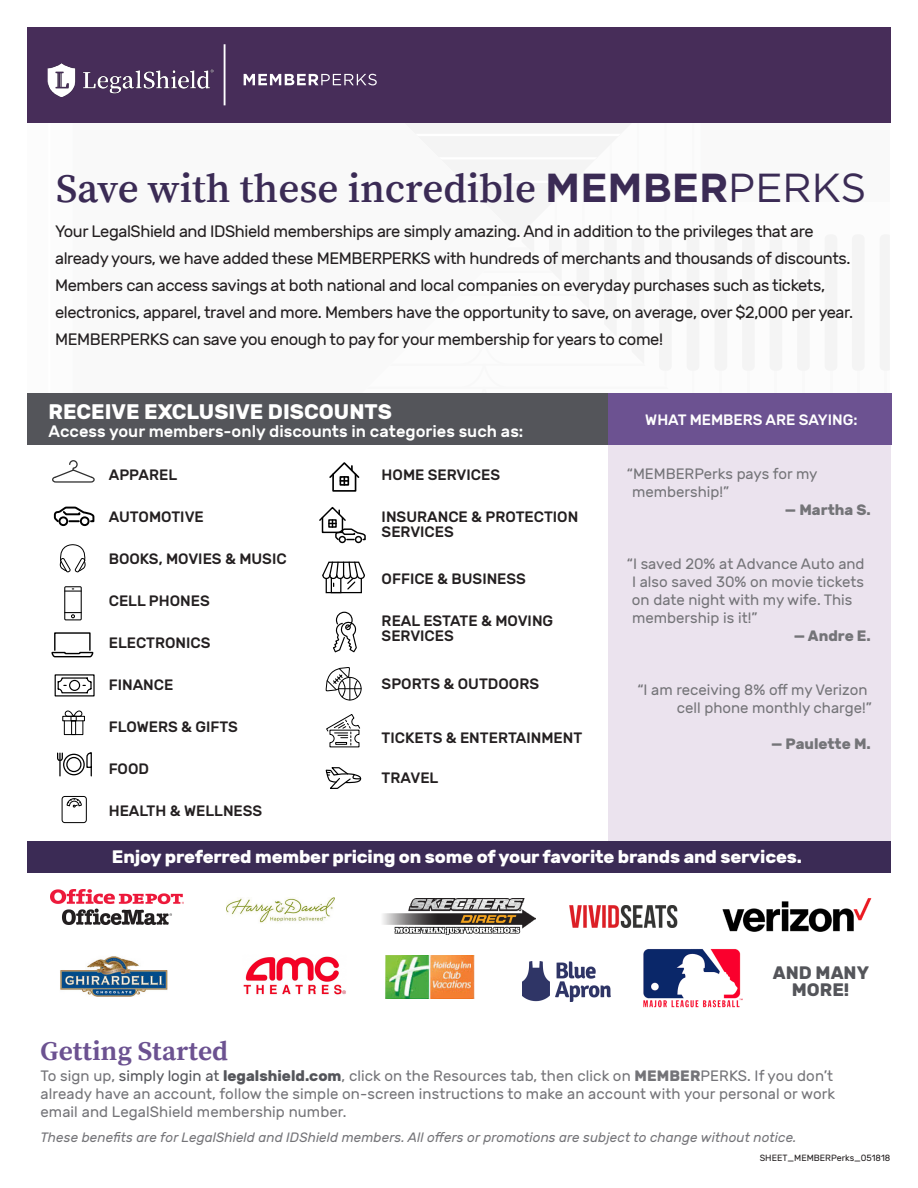
<style>
.page{position:relative;width:918px;height:1188px;background:#fff}
.page>*{position:absolute;margin:0;border:0;box-sizing:border-box;transform-origin:0 0}
.t1{font:600 40.5px "Source Serif Pro";color:#3b2b55}
.t2{font:700 27px "Source Serif Pro";color:#6c5291}
.t3{font:700 21px "Rubik";color:#fff}
.t4{font:700 18px "Rubik";letter-spacing:-.01em;color:#fff}
.t5{font:700 18px/16.5px "Rubik";color:#54555a;text-align:center}
.t6{font:16.5px/27px "Rubik";letter-spacing:-.025em;color:#231f20}
.t7{font:500 16.5px "Rubik";color:#fff}
.Descriptors{font:15px/18px "Rubik";color:#747478}
.t8{font:500 15px/15px "Rubik";color:#231f20}
.Descriptors-2{font:700 15px "Rubik";color:#747478}
.t9{font:500 15px "Rubik";color:#fff}
.t10{font:italic 13.5px "Rubik";letter-spacing:.005em;color:#747478}
.t11{font:9px "Rubik";color:#231f20}
.s1{font-family:"Gotham";font-weight:700}
.s2{font-family:"Gotham";font-weight:400}
.s3{color:#54555a}
.s4{font-weight:700;color:#54555a}
.s5{font-weight:700}
</style>
<div class="page">
<div style="left:27px;top:394px;width:864px;height:51px;background:#54555a"></div>
<div style="left:608px;top:445px;width:283px;height:401px;background:#ebe3ee"></div>
<div style="left:608px;top:394px;width:283px;height:51px;background:#6c5291"></div>
<img style="left:243px;top:956px;width:103px;height:39px">
<div style="left:27px;top:841px;width:864px;height:32px;background:#3b2b55"></div>
<img style="left:523px;top:961px;width:87px;height:40px">
<img style="left:386px;top:956px;width:88px;height:43px">
<img style="left:51px;top:890px;width:133px;height:35px">
<img style="left:60px;top:956px;width:108px;height:41px">
<img style="left:226px;top:897px;width:108px;height:26px">
<img style="left:383px;top:899px;width:153px;height:35px">
<img style="left:569px;top:905px;width:108px;height:22px">
<div style="left:27px;top:27px;width:864px;height:96px;background:#472d59"></div>
<hr style="left:224px;top:44px;width:2px;height:61px;background:#fff">
<svg style="left:244px;top:73px;width:646px;height:321px"></svg>
<img style="left:47px;top:63px;width:167px;height:34px">
<svg style="left:325px;top:767px;width:37px;height:22px"></svg>
<div style="left:326px;top:578px;width:36px;height:15px;border:1px solid #000"></div>
<div style="left:331px;top:577px;width:10px;height:16px;border:1px solid #000"></div>
<svg style="left:322px;top:561px;width:43px;height:30px"></svg>
<div style="left:62px;top:716px;width:23px;height:5px;border:1px solid #000"></div>
<div style="left:64px;top:720px;width:19px;height:15px;border:1px solid #000"></div>
<div style="left:71px;top:720px;width:5px;height:15px;border:1px solid #000"></div>
<svg style="left:64px;top:710px;width:19px;height:11px"></svg>
<svg style="left:52px;top:460px;width:43px;height:23px"></svg>
<svg style="left:59px;top:544px;width:27px;height:29px"></svg>
<svg style="left:333px;top:611px;width:24px;height:42px"></svg>
<div style="left:54px;top:632px;width:37px;height:19px;border:1px solid #000"></div>
<svg style="left:51px;top:651px;width:43px;height:7px"></svg>
<svg style="left:66px;top:798px;width:16px;height:10px"></svg>
<div style="left:62px;top:796px;width:25px;height:27px;border:1px solid #000;border-radius:3px"></div>
<svg style="left:326px;top:714px;width:35px;height:34px"></svg>
<svg style="left:57px;top:752px;width:7px;height:9px"></svg>
<hr style="left:59px;top:753px;width:2px;height:23px;background:#000">
<div style="left:66px;top:757px;width:16px;height:15px;border:1px solid #000;border-radius:50%"></div>
<div style="left:63px;top:754px;width:22px;height:21px;border:1px solid #000;border-radius:50%"></div>
<svg style="left:86px;top:752px;width:6px;height:25px"></svg>
<svg style="left:57px;top:677px;width:35px;height:17px"></svg>
<div style="left:64px;top:586px;width:18px;height:34px;border:1px solid #000"></div>
<svg style="left:65px;top:612px;width:16px;height:6px"></svg>
<svg style="left:65px;top:588px;width:16px;height:4px"></svg>
<div style="left:338px;top:677px;width:24px;height:23px;border:1px solid #000;border-radius:50%"></div>
<svg style="left:325px;top:667px;width:36px;height:33px"></svg>
<div style="left:59px;top:516px;width:9px;height:10px;border:2px solid #000;border-radius:50%"></div>
<div style="left:80px;top:516px;width:10px;height:10px;border:2px solid #000;border-radius:50%"></div>
<svg style="left:53px;top:506px;width:42px;height:18px"></svg>
<div style="left:339px;top:536px;width:7px;height:7px;border:1px solid #000;border-radius:50%"></div>
<div style="left:355px;top:536px;width:7px;height:7px;border:1px solid #000;border-radius:50%"></div>
<div style="left:332px;top:473px;width:24px;height:19px;border:2px solid #000"></div>
<svg style="left:329px;top:462px;width:31px;height:23px"></svg>
<svg style="left:319px;top:506px;width:47px;height:36px"></svg>
<img style="left:643px;top:949px;width:99px;height:59px">
<img style="left:722px;top:898px;width:149px;height:34px">
<p class="t1" style="left:56px;top:165px;width:812px">Save with these incredible <span class="s1">MEMBER</span><span class="s2">PERKS</span></p>
<p class="t6" style="left:55px;top:218px;width:800px">Your LegalShield and IDShield memberships are simply amazing. And in addition to the privileges that are already yours, we have added these MEMBERPERKS with hundreds of merchants and thousands of discounts.<br>Members can access savings at both national and local companies on everyday purchases such as tickets, electronics, apparel, travel and more. Members have the opportunity to save, on average, over $2,000 per year.<br>MEMBERPERKS can save you enough to pay for your membership for years to come!</p>
<p class="t3" style="left:49px;top:399px;width:345px">RECEIVE EXCLUSIVE DISCOUNTS</p>
<p class="t7" style="left:49px;top:422px;width:476px">Access your members-only discounts in categories such as:</p>
<p class="t8" style="left:109px;top:468px;width:70px">APPAREL</p>
<p class="t8" style="left:109px;top:510px;width:97px">AUTOMOTIVE</p>
<p class="t8" style="left:109px;top:552px;width:179px">BOOKS, MOVIES &amp; MUSIC</p>
<p class="t8" style="left:109px;top:594px;width:103px">CELL PHONES</p>
<p class="t8" style="left:109px;top:636px;width:103px">ELECTRONICS</p>
<p class="t8" style="left:109px;top:678px;width:66px">FINANCE</p>
<p class="t8" style="left:109px;top:720px;width:131px">FLOWERS &amp; GIFTS</p>
<p class="t8" style="left:109px;top:762px;width:42px">FOOD</p>
<p class="t8" style="left:109px;top:804px;width:155px">HEALTH &amp; WELLNESS</p>
<p class="t8" style="left:382px;top:468px;width:120px">HOME SERVICES</p>
<p class="t8" style="left:382px;top:510px;width:198px">INSURANCE &amp; PROTECTION<br>SERVICES</p>
<p class="t8" style="left:382px;top:572px;width:146px">OFFICE &amp; BUSINESS</p>
<p class="t8" style="left:382px;top:614px;width:173px">REAL ESTATE &amp; MOVING<br>SERVICES</p>
<p class="t8" style="left:382px;top:677px;width:159px">SPORTS &amp; OUTDOORS</p>
<p class="t8" style="left:382px;top:731px;width:202px">TICKETS &amp; ENTERTAINMENT</p>
<p class="t8" style="left:382px;top:771px;width:58px">TRAVEL</p>
<p class="t9" style="left:645px;top:411px;width:214px">WHAT MEMBERS ARE SAYING:</p>
<p class="Descriptors" style="left:632px;top:465px;width:187px;text-indent:-5px">“MEMBERPerks pays for my membership!”</p>
<p class="Descriptors-2" style="left:785px;top:501px;width:88px">— Martha S.</p>
<p class="Descriptors" style="left:632px;top:555px;width:234px;text-indent:-5px">“I saved 20% at Advance Auto and<br>I also saved 30% on movie tickets on date night with my wife. This membership is it!”</p>
<p class="Descriptors-2" style="left:794px;top:627px;width:79px">— Andre E.</p>
<p class="Descriptors" style="left:637px;top:681px;width:236px;text-align:right">“I am receiving 8% off my Verizon cell phone monthly charge!”</p>
<p class="Descriptors-2" style="left:771px;top:735px;width:101px">— Paulette M.</p>
<p class="t4" style="left:112px;top:847px;width:691px">Enjoy preferred member pricing on some of your favorite brands and services.</p>
<p class="t5" style="left:773px;top:965px;width:98px">AND MANY<br>MORE!</p>
<p class="t2" style="left:40px;top:1035px;width:189px">Getting Started</p>
<p class="Descriptors" style="left:40px;top:1067px;width:796px">To sign up, <span class="s3">simply login at</span> <span class="s4">legalshield.com</span>, click on the Resources tab, then click on <span class="s5">MEMBER</span>PERKS. If you don’t already have an account, follow the simple on-screen instructions to make an account with your personal or work email and LegalShield membership number.</p>
<p class="t10" style="left:40px;top:1130px;width:758px">These benefits are for LegalShield and IDShield members. All offers or promotions are subject to change without notice.</p>
<p class="t11" style="left:760px;top:1153px;width:132px">SHEET_MEMBERPerks_051818</p>
</div>
